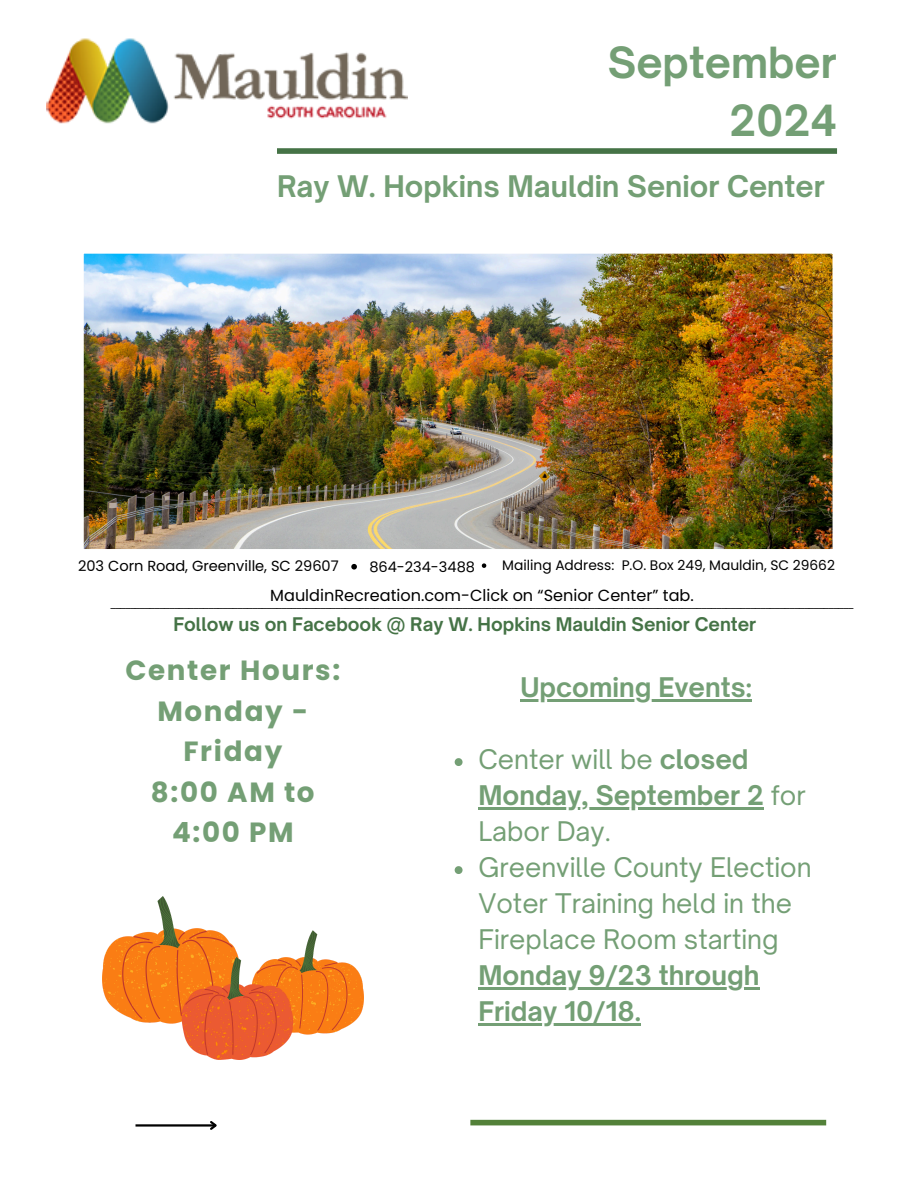
<style>
.page{position:relative;width:918px;height:1188px;background:#fff}
.page>*{position:absolute;margin:0;border:0;box-sizing:border-box;transform-origin:0 0}
.t1{font:700 41.1px/57.3px "Open Sauce One";color:#749f75;text-align:right}
.t2{font:700 28.5px "Open Sauce One";color:#749f75}
.t3{font:700 27.75px/40.5px "Poppins";letter-spacing:.06em;color:#749f75;text-align:center}
.t4{font:25.95px/36px "Open Sauce One";color:#749f75}
.t5{font:700 25.95px/36px "Open Sauce One";color:#749f75}
.t6{font:700 18px "Open Sauce One";color:#457346}
.t7{font:16.05px "Poppins";color:#000}
.t8{font:14.55px "Poppins";color:#000}
.t9{font:13.8px "Poppins";color:#000}
.t10{font:11.85px "Open Sauce One";color:#000}
.s1{font-weight:700}
</style>
<div class="page">
<img style="left:83px;top:253px;width:750px;height:296px">
<hr style="left:136px;top:1124px;width:80px;height:3px;background:#000">
<svg style="left:208px;top:1121px;width:9px;height:9px"></svg>
<div style="left:277px;top:148px;width:560px;height:6px;background:#457346"></div>
<div style="left:470px;top:1120px;width:356px;height:5px;background:#538139"></div>
<img style="left:46px;top:38px;width:361px;height:86px">
<img style="left:102px;top:897px;width:261px;height:163px">
<svg style="left:482px;top:563px;width:4px;height:5px"></svg>
<hr style="left:520px;top:700px;width:232px;height:2px;background:#749f75">
<svg style="left:455px;top:758px;width:8px;height:8px"></svg>
<hr style="left:478px;top:808px;width:286px;height:2px;background:#749f75">
<svg style="left:455px;top:866px;width:8px;height:8px"></svg>
<hr style="left:478px;top:988px;width:281px;height:2px;background:#749f75">
<hr style="left:478px;top:1024px;width:163px;height:2px;background:#749f75">
<svg style="left:351px;top:564px;width:6px;height:6px"></svg>
<h5 class="t1" style="left:608px;top:34px;width:231px">September<br>2024</h5>
<h2 class="t2" style="left:277px;top:169px;width:549px">Ray W. Hopkins Mauldin Senior Center</h2>
<p class="t8" style="left:78px;top:556px;width:262px">203 Corn Road, Greenville, SC 29607</p>
<h5 class="t9" style="left:502px;top:556px;width:334px">Mailing Address: P.O. Box 249, Mauldin, SC 29662</h5>
<p class="t7" style="left:270px;top:584px;width:425px">MauldinRecreation.com-Click on “Senior Center” tab.</p>
<h4 class="t10" style="left:111px;top:596px;width:744px">________________________________________________________________________________________________________________________________________________________</h4>
<h2 class="t6" style="left:173px;top:613px;width:585px">Follow us on Facebook @ Ray W. Hopkins Mauldin Senior Center</h2>
<p class="t8" style="left:369px;top:557px;width:107px">864-234-3488</p>
<p class="t3" style="left:125px;top:650px;width:216px">Center Hours:<br>Monday -<br>Friday<br>8:00 AM to<br>4:00 PM</p>
<p class="t5" style="left:520px;top:669px;width:233px">Upcoming Events:</p>
<h2 class="t4" style="left:478px;top:741px;width:272px">Center will be <span class="s1">closed</span></h2>
<p class="t4" style="left:478px;top:777px;width:335px"><span class="s1">Monday, September 2</span> for<br>Labor Day.<br>Greenville County Election<br>Voter Training held in the</p>
<p class="t4" style="left:478px;top:921px;width:302px">Fireplace Room starting</p>
<h3 class="t5" style="left:478px;top:957px;width:282px">Monday 9/23 through<br>Friday 10/18.</h3>
</div>
